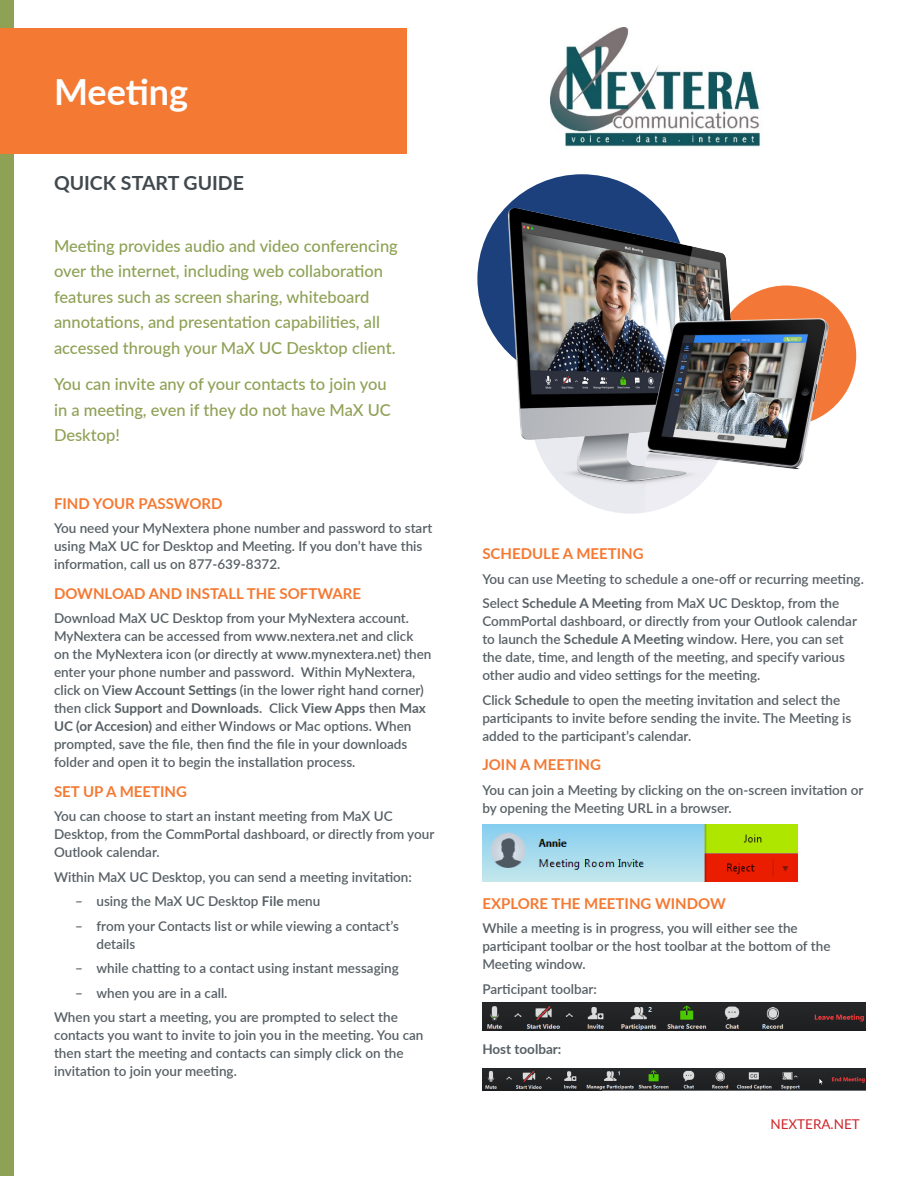
<style>
.page{position:relative;width:918px;height:1188px;background:#fff}
.page>*{position:absolute;margin:0;border:0;box-sizing:border-box;transform-origin:0 0}
.t1{font:700 36px "Lato";letter-spacing:-.005em;color:#fff}
.Sub-heading{font:700 19.5px "Lato";color:#41494e}
.IntroText{font:500 16.5px/25.5px "Lato";color:#8ea155}
.Heading_1{font:700 15px "Lato";color:#f47932}
.Body_Text{font:600 13.5px/18px "Lato";color:#576065}
.Body_Text-2{font:700 13.5px "Lato";color:#576065}
.Body_Text-3{font:13.5px "Lato";color:#d1232a}
.s1{font-weight:700}
</style>
<div class="page">
<img style="left:477px;top:174px;width:380px;height:340px">
<div style="left:0;top:0;width:14px;height:1176px;background:#8ea155"></div>
<img style="left:482px;top:825px;width:315px;height:57px">
<img style="left:482px;top:1002px;width:383px;height:29px">
<img style="left:482px;top:1068px;width:383px;height:22px">
<div style="left:0;top:28px;width:406px;height:126px;background:#f47932"></div>
<img style="left:551px;top:28px;width:210px;height:119px">
<p class="t1" style="left:54px;top:65px;width:136px">Meeting</p>
<p class="Sub-heading" style="left:54px;top:168px;width:192px">QUICK START GUIDE</p>
<p class="IntroText" style="left:54px;top:232px;width:345px">Meeting provides audio and video conferencing over the internet, including web collaboration features such as screen sharing, whiteboard annotations, and presentation capabilities, all accessed through your MaX UC Desktop client.</p>
<p class="IntroText" style="left:54px;top:371px;width:338px">You can invite any of your contacts to join you in a meeting, even if they do not have MaX UC<br>Desktop!</p>
<p class="Heading_1" style="left:54px;top:492px;width:170px">FIND YOUR PASSWORD</p>
<p class="Body_Text" style="left:54px;top:519px;width:380px">You need your MyNextera phone number and password to start using MaX UC for Desktop and Meeting. If you don’t have this information, call us on 877-639-8372.</p>
<p class="Heading_1" style="left:54px;top:582px;width:309px">DOWNLOAD AND INSTALL THE SOFTWARE</p>
<p class="Body_Text" style="left:54px;top:609px;width:379px">Download MaX UC Desktop from your MyNextera account.<br>MyNextera can be accessed from www.nextera.net and click on the MyNextera icon (or directly at www.mynextera.net) then enter your phone number and password. Within MyNextera, click on V<span class="s1">iew Account Settings</span> (in the lower right hand corner) then click <span class="s1">Support</span> and <span class="s1">Downloads</span>. Click <span class="s1">View Apps</span> then <span class="s1">Max UC (or Accesion)</span> and either Windows or Mac options. When prompted, save the file, then find the file in your downloads folder and open it to begin the installation process.</p>
<p class="Heading_1" style="left:54px;top:780px;width:135px">SET UP A MEETING</p>
<p class="Body_Text" style="left:54px;top:807px;width:382px">You can choose to start an instant meeting from MaX UC<br>Desktop, from the CommPortal dashboard, or directly from your<br>Outlook calendar.</p>
<p class="Body_Text" style="left:54px;top:867px;width:359px">Within MaX UC Desktop, you can send a meeting invitation:</p>
<p class="Body_Text" style="left:75px;top:892px;width:247px">– using the MaX UC Desktop <span class="s1">File</span> menu</p>
<p class="Body_Text" style="left:97px;top:916px;width:304px;text-indent:-21px">– from your Contacts list or while viewing a contact’s details</p>
<p class="Body_Text" style="left:75px;top:959px;width:325px">– while chatting to a contact using instant messaging</p>
<p class="Body_Text" style="left:75px;top:983px;width:154px">– when you are in a call.</p>
<p class="Body_Text" style="left:54px;top:1008px;width:371px">When you start a meeting, you are prompted to select the contacts you want to invite to join you in the meeting. You can then start the meeting and contacts can simply click on the invitation to join your meeting.</p>
<p class="Heading_1" style="left:482px;top:543px;width:163px">SCHEDULE A MEETING</p>
<p class="Body_Text" style="left:482px;top:569px;width:383px">You can use Meeting to schedule a one-off or recurring meeting.</p>
<p class="Body_Text" style="left:482px;top:594px;width:376px">Select <span class="s1">Schedule A Meeting</span> from MaX UC Desktop, from the CommPortal dashboard, or directly from your Outlook calendar to launch the <span class="s1">Schedule A Meeting</span> window. Here, you can set the date, time, and length of the meeting, and specify various other audio and video settings for the meeting.</p>
<p class="Body_Text" style="left:482px;top:690px;width:371px">Click <span class="s1">Schedule</span> to open the meeting invitation and select the participants to invite before sending the invite. The Meeting is added to the participant’s calendar.</p>
<p class="Heading_1" style="left:482px;top:754px;width:120px">JOIN A MEETING</p>
<p class="Body_Text" style="left:482px;top:780px;width:383px">You can join a Meeting by clicking on the on-screen invitation or by opening the Meeting URL in a browser.</p>
<p class="Heading_1" style="left:482px;top:892px;width:245px">EXPLORE THE MEETING WINDOW</p>
<p class="Body_Text" style="left:482px;top:919px;width:350px">While a meeting is in progress, you will either see the participant toolbar or the host toolbar at the bottom of the<br>Meeting window.</p>
<p class="Body_Text" style="left:482px;top:979px;width:116px">Participant toolbar:</p>
<p class="Body_Text-2" style="left:482px;top:1039px;width:81px">Host toolbar:</p>
<p class="Body_Text-3" style="left:770px;top:1115px;width:91px">NEXTERA.NET</p>
</div>
